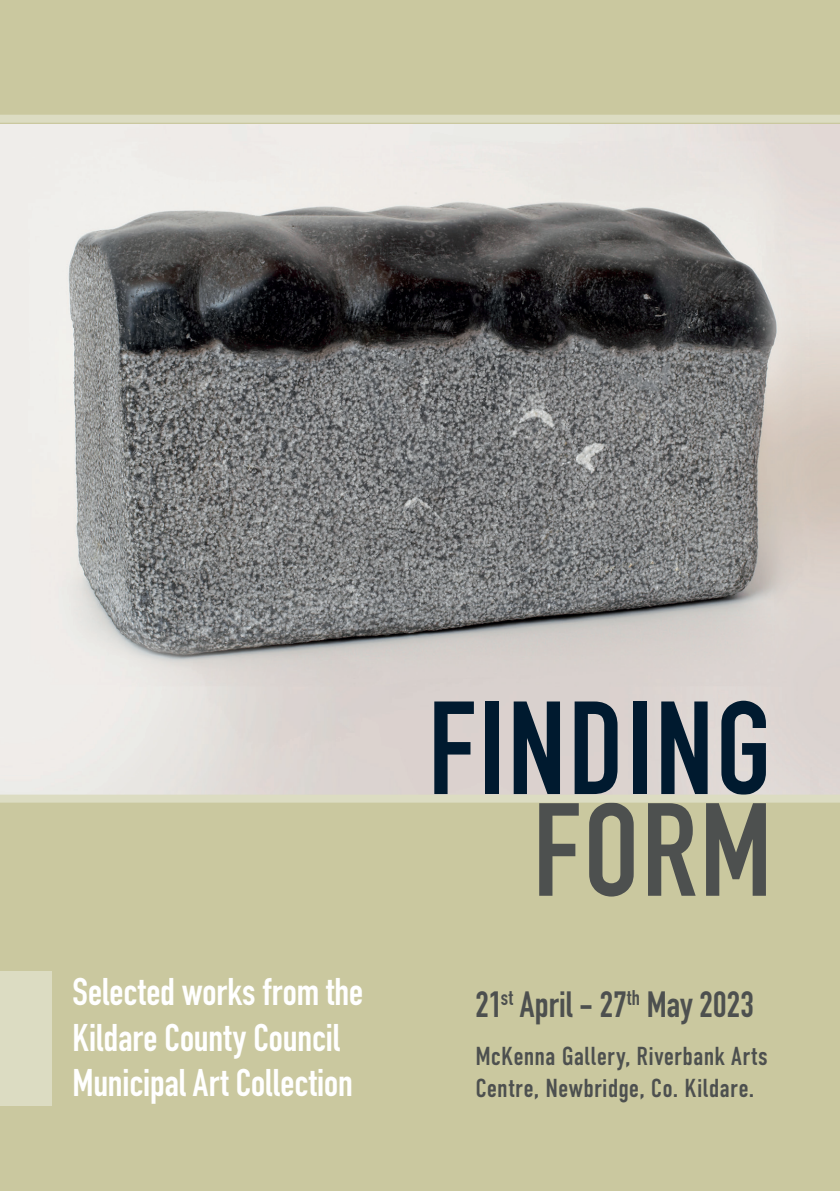
<style>
.page{position:relative;width:840px;height:1191px;background:#fff}
.page>*{position:absolute;margin:0;border:0;box-sizing:border-box;transform-origin:0 0}
.t1{font:700 130px "DIN Condensed";letter-spacing:.02em;color:#001a2f}
.t2{font:700 130px "DIN Condensed";color:#4d504f}
.t3{font:700 38px/45.6px "DIN Condensed";color:#fff}
.t4{font:700 36px "DIN Condensed";letter-spacing:.005em;color:#4d504f}
.t5{font:26px/31.2px "DIN Condensed";letter-spacing:.005em;color:#4d504f}
</style>
<div class="page">
<div style="left:0;top:0;width:839px;height:1191px;background:#cac89f"></div>
<img style="left:0;top:124px;width:839px;height:670px">
<div style="left:0;top:115px;width:839px;height:8px;background:#dcdcc2"></div>
<div style="left:0;top:971px;width:51px;height:135px;background:#dcdcc2"></div>
<div style="left:0;top:794px;width:839px;height:8px;background:#dcdcc2"></div>
<p class="t3" style="left:72px;top:969px;width:292px">Selected works from the<br>Kildare County Council<br>Municipal Art Collection</p>
<h1 class="t1" style="left:428px;top:672px;width:344px">FINDING</h1>
<h1 class="t2" style="left:532px;top:774px;width:240px">FORM</h1>
<p class="t4" style="left:475px;top:983px;width:280px">21<sup>st</sup> April - 27<sup>th</sup> May 2023</p>
<p class="t5" style="left:475px;top:1041px;width:294px">McKenna Gallery, Riverbank Arts<br>Centre, Newbridge, Co. Kildare.</p>
</div>
